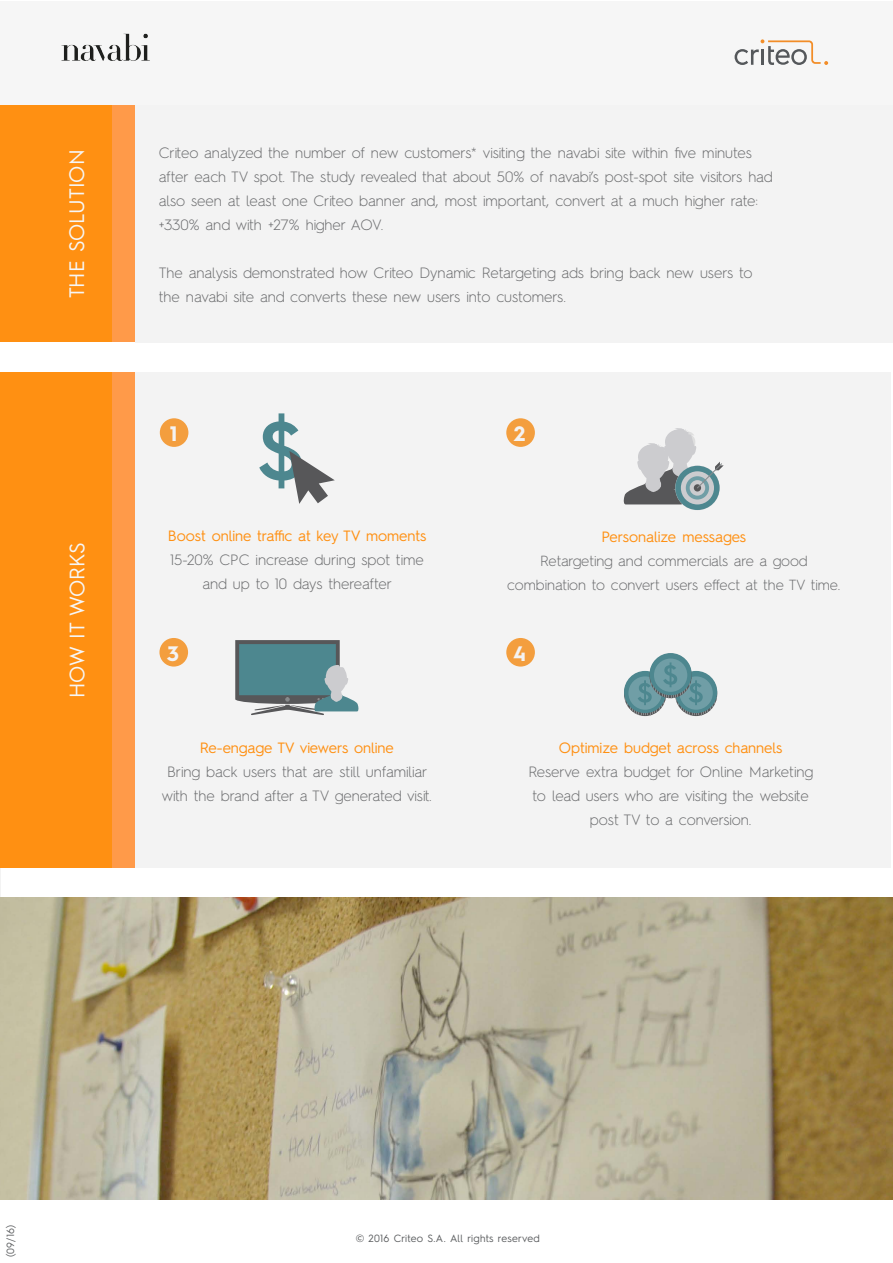
<style>
.page{position:relative;width:893px;height:1263px;background:#fff}
.page>*{position:absolute;margin:0;border:0;box-sizing:border-box;transform-origin:0 0}
.t1{font:21px "Hurme Geometric Sans 2";color:#f6f6f6}
.t2{font:700 21px "Hurme Geometric Sans 2";color:#fff}
.t3{font:300 15px/24px "Hurme Geometric Sans 2";color:#6b6c6e;text-align:center}
.t4{font:15px "Hurme Geometric Sans 2";color:#ff9012}
.t5{font:300 14.7px/24px "Hurme Geometric Sans 2";color:#6b6c6e;text-align:center}
.t6{font:10.5px "Hurme Geometric Sans 2";letter-spacing:.02em;color:#5c5e60}
</style>
<div class="page">
<div style="left:0;top:1px;width:893px;height:105px;background:#f6f6f6"></div>
<div style="left:0;top:106px;width:112px;height:236px;background:#ff9012"></div>
<div style="left:112px;top:106px;width:24px;height:236px;background:#ff9a49"></div>
<hr style="left:0;top:674px;width:1px;height:311px;background:#f3f3f3">
<div style="left:136px;top:105px;width:757px;height:237px;background:#f3f3f3"></div>
<div style="left:0;top:373px;width:112px;height:495px;background:#ff9012"></div>
<div style="left:112px;top:373px;width:24px;height:495px;background:#ff9a49"></div>
<div style="left:136px;top:373px;width:755px;height:495px;background:#f3f3f3"></div>
<svg style="left:735px;top:39px;width:93px;height:26px"></svg>
<svg style="left:259px;top:413px;width:76px;height:91px"></svg>
<div style="left:160px;top:418px;width:28px;height:29px;background:#f39e3e;border-radius:50%"></div>
<svg style="left:506px;top:418px;width:29px;height:29px"></svg>
<div style="left:159px;top:638px;width:29px;height:28px;background:#f39e3e;border-radius:50%"></div>
<div style="left:506px;top:638px;width:29px;height:28px;background:#f39e3e;border-radius:50%"></div>
<svg style="left:623px;top:428px;width:101px;height:82px"></svg>
<div style="left:649px;top:653px;width:43px;height:42px;background:#4d878f;border-radius:50%"></div>
<div style="left:654px;top:658px;width:33px;height:34px;background:#709ea6;border-radius:50%"></div>
<svg style="left:625px;top:662px;width:92px;height:53px"></svg>
<svg style="left:235px;top:640px;width:124px;height:75px"></svg>
<img style="left:0;top:897px;width:893px;height:302px">
<img style="left:61px;top:33px;width:89px;height:28px">
<h1 class="t1" style="left:62px;top:298px;width:150px;rotate:-90deg">THE SOLUTION</h1>
<p class="t3" style="left:159px;top:140px;width:616px;text-align:left">Criteo analyzed the number of new customers* visiting the navabi site within five minutes after each TV spot. The study revealed that about 50% of navabi’s post-spot site visitors had also seen at least one Criteo banner and, most important, convert at a much higher rate: +330% and with +27% higher AOV.</p>
<p class="t3" style="left:159px;top:260px;width:595px;text-align:left">The analysis demonstrated how Criteo Dynamic Retargeting ads bring back new users to the navabi site and converts these new users into customers.</p>
<h1 class="t1" style="left:62px;top:698px;width:158px;rotate:-90deg">HOW IT WORKS</h1>
<h1 class="t2" style="left:170px;top:419px;width:9px">1</h1>
<h1 class="t2" style="left:514px;top:419px;width:13px">2</h1>
<p class="t4" style="left:168px;top:525px;width:260px">Boost online traffic at key TV moments</p>
<p class="t3" style="left:170px;top:546px;width:255px">15-20% CPC increase during spot time and up to 10 days thereafter</p>
<p class="t4" style="left:601px;top:526px;width:146px">Personalize messages</p>
<p class="t5" style="left:507px;top:548px;width:335px">Retargeting and commercials are a good combination to convert users effect at the TV time.</p>
<h1 class="t2" style="left:167px;top:639px;width:13px">3</h1>
<h1 class="t2" style="left:513px;top:639px;width:14px">4</h1>
<p class="t4" style="left:200px;top:737px;width:195px">Re-engage TV viewers online</p>
<p class="t3" style="left:162px;top:758px;width:271px">Bring back users that are still unfamiliar with the brand after a TV generated visit.</p>
<p class="t4" style="left:559px;top:737px;width:225px">Optimize budget across channels</p>
<p class="t3" style="left:528px;top:759px;width:287px">Reserve extra budget for Online Marketing to lead users who are visiting the website post TV to a conversion.</p>
<p class="t6" style="left:3px;top:1257px;width:33px;rotate:-90deg">(09/16)</p>
<p class="t6" style="left:356px;top:1231px;width:186px">© 2016 Criteo S.A. All rights reserved</p>
</div>
